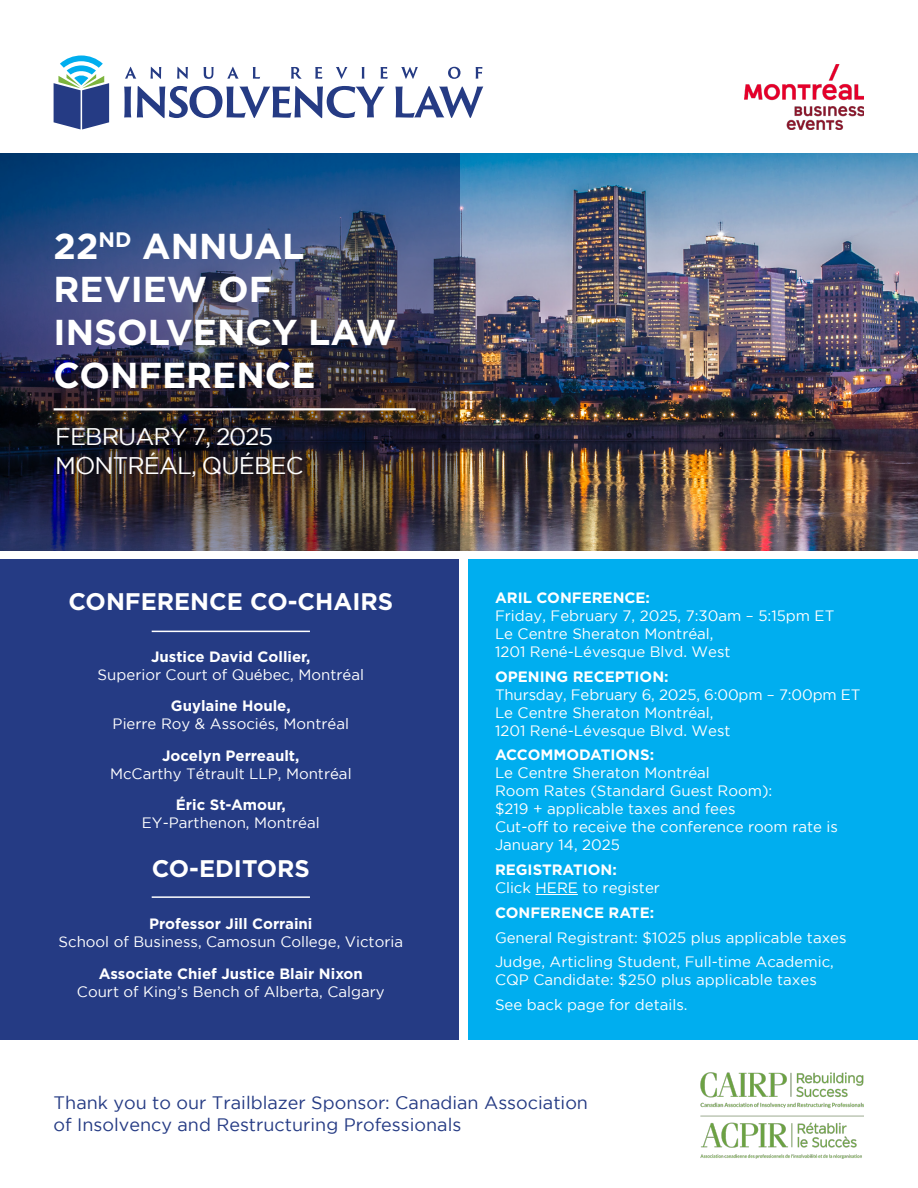
<style>
.page{position:relative;width:918px;height:1188px;background:#fff}
.page>*{position:absolute;margin:0;border:0;box-sizing:border-box;transform-origin:0 0}
.t1{font:700 36px/43.2px "Gotham";color:#fff}
.t2{font:24px "Gotham";letter-spacing:-.035em;color:#fff}
.t3{font:700 24px "Gotham";color:#fff}
.t4{font:18px/21.6px "Gotham";color:#253b84}
.t5{font:15px/18px "Gotham";color:#fff}
.t6{font:700 15px "Gotham";color:#fff}
.s1{font-style:inherit}
</style>
<div class="page">
<img style="left:460px;top:153px;width:458px;height:398px">
<img style="left:0;top:153px;width:460px;height:398px">
<hr style="left:54px;top:408px;width:362px;height:2px;background:#fff">
<svg style="left:125px;top:67px;width:11px;height:12px"></svg>
<svg style="left:151px;top:67px;width:10px;height:12px"></svg>
<svg style="left:177px;top:67px;width:11px;height:12px"></svg>
<svg style="left:204px;top:67px;width:10px;height:12px"></svg>
<svg style="left:227px;top:67px;width:12px;height:12px"></svg>
<svg style="left:253px;top:67px;width:7px;height:12px"></svg>
<svg style="left:291px;top:67px;width:11px;height:12px"></svg>
<svg style="left:315px;top:67px;width:7px;height:12px"></svg>
<svg style="left:336px;top:67px;width:11px;height:12px"></svg>
<svg style="left:362px;top:67px;width:2px;height:12px"></svg>
<svg style="left:381px;top:67px;width:7px;height:12px"></svg>
<svg style="left:401px;top:67px;width:17px;height:12px"></svg>
<svg style="left:448px;top:67px;width:13px;height:12px"></svg>
<svg style="left:476px;top:67px;width:6px;height:12px"></svg>
<svg style="left:124px;top:86px;width:7px;height:32px"></svg>
<svg style="left:137px;top:86px;width:248px;height:32px"></svg>
<svg style="left:395px;top:86px;width:88px;height:32px"></svg>
<svg style="left:54px;top:55px;width:55px;height:74px"></svg>
<div style="left:0;top:559px;width:459px;height:481px;background:#253b84"></div>
<div style="left:468px;top:559px;width:450px;height:481px;background:#00aeef"></div>
<hr style="left:152px;top:631px;width:158px;height:1px;background:#fff">
<hr style="left:536px;top:894px;width:42px;height:1px;background:#fff">
<hr style="left:152px;top:896px;width:158px;height:2px;background:#fff">
<img style="left:700px;top:1072px;width:164px;height:87px">
<img style="left:745px;top:64px;width:119px;height:65px">
<p class="t1" style="left:54px;top:224px;width:344px">22<sup>ND</sup> ANNUAL<br>REVIEW OF<br>INSOLVENCY LAW<br>CONFERENCE</p>
<p class="t2" style="left:55px;top:424px;width:219px">FEBRUARY 7, 2025</p>
<p class="t2" style="left:55px;top:452px;width:250px">MONTRÉAL, QUÉBEC</p>
<p class="t3" style="left:68px;top:586px;width:326px">CONFERENCE CO-CHAIRS</p>
<p class="t6" style="left:151px;top:646px;width:161px">Justice David Collier,</p>
<p class="t5" style="left:98px;top:665px;width:268px">Superior Court of Québec, Montréal</p>
<p class="t6" style="left:171px;top:696px;width:121px">Guylaine Houle,</p>
<p class="t5" style="left:113px;top:715px;width:238px">Pierre Roy &amp; Associés, Montréal</p>
<p class="t6" style="left:162px;top:745px;width:139px">Jocelyn Perreault,</p>
<p class="t5" style="left:110px;top:764px;width:243px">McCarthy Tétrault LLP, Montréal</p>
<p class="t6" style="left:176px;top:795px;width:111px">Éric St-Amour,</p>
<p class="t5" style="left:142px;top:814px;width:179px">EY-Parthenon, Montréal</p>
<p class="t3" style="left:152px;top:853px;width:160px">CO-EDITORS</p>
<p class="t6" style="left:149px;top:914px;width:165px">Professor Jill Corraini</p>
<p class="t5" style="left:59px;top:932px;width:346px">School of Business, Camosun College, Victoria</p>
<p class="t6" style="left:99px;top:963px;width:266px">Associate Chief Justice Blair Nixon</p>
<p class="t5" style="left:77px;top:982px;width:309px">Court of King’s Bench of Alberta, Calgary</p>
<p class="t6" style="left:495px;top:588px;width:157px">ARIL CONFERENCE:</p>
<p class="t5" style="left:495px;top:606px;width:341px">Friday, February 7, 2025, 7:30am – 5:15pm ET</p>
<p class="t5" style="left:495px;top:624px;width:237px">Le Centre Sheraton Montréal,<br>1201 René-Lévesque Blvd. West</p>
<p class="t6" style="left:495px;top:666px;width:175px">OPENING RECEPTION:</p>
<p class="t5" style="left:495px;top:685px;width:367px">Thursday, February 6, 2025, 6:00pm – 7:00pm ET</p>
<p class="t5" style="left:495px;top:703px;width:237px">Le Centre Sheraton Montréal,<br>1201 René-Lévesque Blvd. West</p>
<p class="t6" style="left:495px;top:745px;width:161px">ACCOMMODATIONS:</p>
<p class="t5" style="left:495px;top:764px;width:216px">Le Centre Sheraton Montréal</p>
<p class="t5" style="left:495px;top:782px;width:279px">Room Rates (Standard Guest Room): $219 + applicable taxes and fees</p>
<p class="t5" style="left:495px;top:818px;width:345px">Cut-off to receive the conference room rate is<br>January 14, 2025</p>
<p class="t6" style="left:495px;top:860px;width:123px">REGISTRATION:</p>
<p class="t5" style="left:495px;top:878px;width:166px">Click <span class="s1">HERE</span> to register</p>
<p class="t6" style="left:495px;top:903px;width:161px">CONFERENCE RATE:</p>
<p class="t5" style="left:495px;top:928px;width:353px">General Registrant: $1025 plus applicable taxes</p>
<p class="t5" style="left:495px;top:953px;width:340px">Judge, Articling Student, Full-time Academic,<br>CQP Candidate: $250 plus applicable taxes</p>
<p class="t5" style="left:495px;top:995px;width:194px">See back page for details.</p>
<p class="t4" style="left:54px;top:1092px;width:536px">Thank you to our Trailblazer Sponsor: Canadian Association of Insolvency and Restructuring Professionals</p>
</div>
